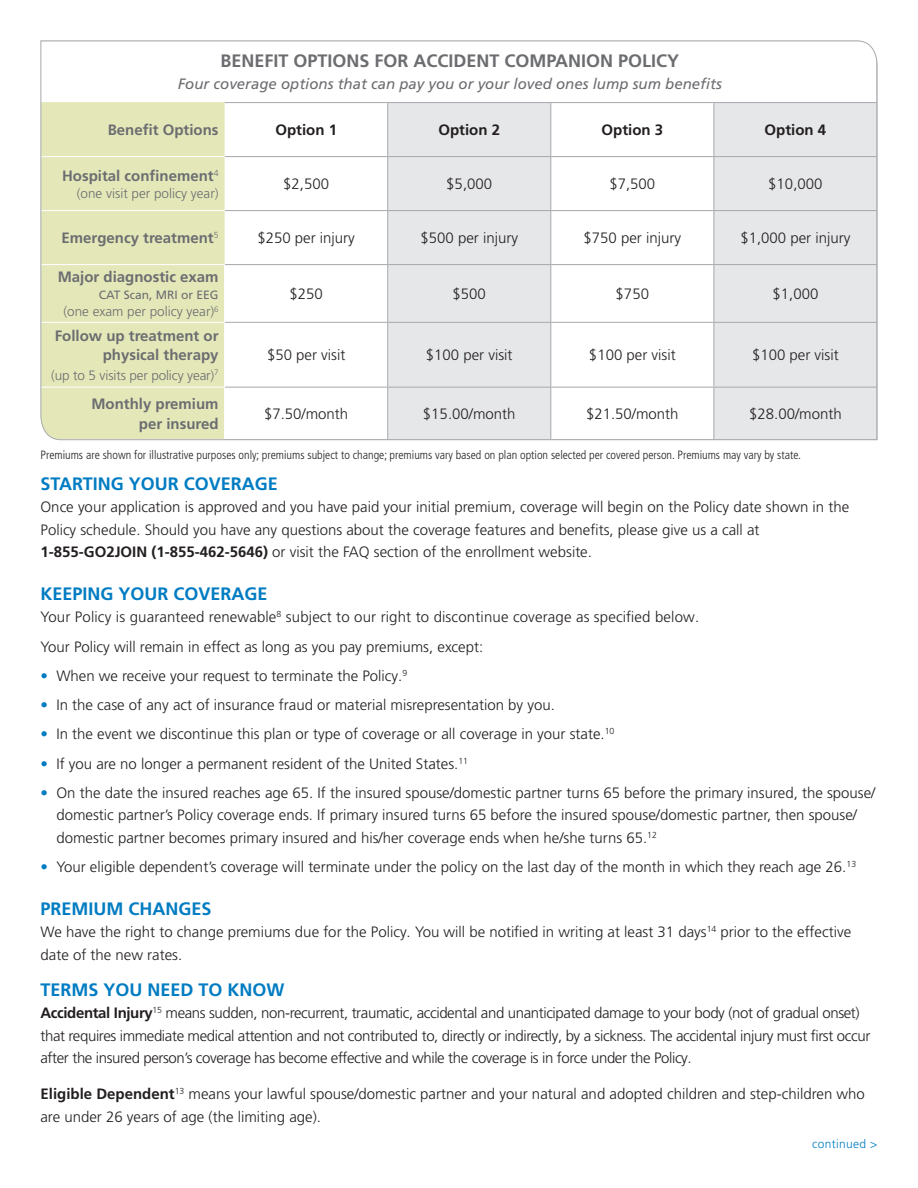
<style>
.page{position:relative;width:918px;height:1188px;background:#fff}
.page>*{position:absolute;margin:0;border:0;box-sizing:border-box;transform-origin:0 0}
.t1{font:700 18px "Frutiger LT Pro";color:#007cc2}
.t2{font:700 18px "Frutiger LT Pro";color:#6c6d70}
.t3{font:300 15px/22.5px "Frutiger LT Pro";color:#231f20}
.t4{font:300 15px/22.5px "Frutiger LT Pro";letter-spacing:-.025em;color:#231f20}
.t5{font:700 15px/19.5px "Frutiger LT Pro";color:#6c6d70;text-align:right}
.t6{font:italic 15px "Frutiger LT Pro";color:#6c6d70}
.t7{font:700 15px "Frutiger LT Pro";color:#231f20}
.t8{font:300 13.5px "Frutiger LT Pro";color:#6c6d70}
.t9{font:300 condensed 12px "Frutiger LT Pro";color:#231f20}
.t10{font:12px "Frutiger LT Pro";color:#6c6d70}
.t11{font:300 12px "Frutiger LT Pro";letter-spacing:.03em;color:#007cc2}
.s1{font-weight:700}
.s2{color:#007cc2}
</style>
<div class="page">
<svg style="left:40px;top:40px;width:838px;height:400px"></svg>
<p class="t2" style="left:220px;top:51px;width:460px">BENEFIT OPTIONS FOR ACCIDENT COMPANION POLICY</p>
<p class="t6" style="left:178px;top:75px;width:546px">Four coverage options that can pay you or your loved ones lump sum benefits</p>
<p class="t5" style="left:108px;top:120px;width:112px">Benefit Options</p>
<p class="t7" style="left:275px;top:121px;width:63px">Option 1</p>
<p class="t7" style="left:438px;top:121px;width:63px">Option 2</p>
<p class="t7" style="left:602px;top:121px;width:63px">Option 3</p>
<p class="t7" style="left:765px;top:121px;width:63px">Option 4</p>
<p class="t5" style="left:62px;top:166px;width:158px">Hospital confinement<sup>4</sup></p>
<p class="t8" style="left:77px;top:185px;width:143px">(one visit per policy year)</p>
<p class="t3" style="left:283px;top:173px;width:47px">$2,500</p>
<p class="t3" style="left:446px;top:173px;width:47px">$5,000</p>
<p class="t3" style="left:609px;top:173px;width:47px">$7,500</p>
<p class="t3" style="left:768px;top:173px;width:56px">$10,000</p>
<p class="t5" style="left:61px;top:228px;width:159px">Emergency treatment<sup>5</sup></p>
<p class="t3" style="left:257px;top:227px;width:99px">$250 per injury</p>
<p class="t3" style="left:420px;top:227px;width:99px">$500 per injury</p>
<p class="t3" style="left:584px;top:227px;width:99px">$750 per injury</p>
<p class="t3" style="left:740px;top:227px;width:112px">$1,000 per injury</p>
<p class="t5" style="left:58px;top:267px;width:162px">Major diagnostic exam</p>
<p class="t10" style="left:99px;top:288px;width:121px">CAT Scan, MRI or EEG</p>
<p class="t8" style="left:64px;top:304px;width:157px">(one exam per policy year)<sup>6</sup></p>
<p class="t3" style="left:289px;top:283px;width:35px">$250</p>
<p class="t3" style="left:453px;top:283px;width:35px">$500</p>
<p class="t3" style="left:616px;top:283px;width:35px">$750</p>
<p class="t3" style="left:772px;top:283px;width:47px">$1,000</p>
<p class="t5" style="left:55px;top:326px;width:165px">Follow up treatment or physical therapy</p>
<p class="t8" style="left:51px;top:367px;width:169px">(up to 5 visits per policy year)<sup>7</sup></p>
<p class="t3" style="left:267px;top:344px;width:80px">$50 per visit</p>
<p class="t3" style="left:426px;top:344px;width:88px">$100 per visit</p>
<p class="t3" style="left:589px;top:344px;width:88px">$100 per visit</p>
<p class="t3" style="left:752px;top:344px;width:88px">$100 per visit</p>
<p class="t5" style="left:91px;top:394px;width:129px">Monthly premium per insured</p>
<p class="t3" style="left:264px;top:403px;width:86px">$7.50/month</p>
<p class="t3" style="left:423px;top:403px;width:94px">$15.00/month</p>
<p class="t3" style="left:586px;top:403px;width:94px">$21.50/month</p>
<p class="t3" style="left:749px;top:403px;width:94px">$28.00/month</p>
<p class="t9" style="left:40px;top:448px;width:762px">Premiums are shown for illustrative purposes only; premiums subject to change; premiums vary based on plan option selected per covered person. Premiums may vary by state.</p>
<p class="t1" style="left:40px;top:473px;width:239px">STARTING YOUR COVERAGE</p>
<p class="t3" style="left:40px;top:496px;width:810px">Once your application is approved and you have paid your initial premium, coverage will begin on the Policy date shown in the<br>Policy schedule. Should you have any questions about the coverage features and benefits, please give us a call at<br><span class="s1">1-855-GO2JOIN (1-855-462-5646)</span> or visit the FAQ section of the enrollment website.</p>
<p class="t1" style="left:40px;top:583px;width:229px">KEEPING YOUR COVERAGE</p>
<p class="t3" style="left:40px;top:606px;width:660px">Your Policy is guaranteed renewable<sup>8</sup> subject to our right to discontinue coverage as specified below.</p>
<p class="t3" style="left:40px;top:635px;width:444px">Your Policy will remain in effect as long as you pay premiums, except:</p>
<p class="t3" style="left:40px;top:664px;width:368px"><span class="s2">•</span> When we receive your request to terminate the Policy.<sup>9</sup></p>
<p class="t3" style="left:40px;top:694px;width:516px"><span class="s2">•</span> In the case of any act of insurance fraud or material misrepresentation by you.</p>
<p class="t3" style="left:40px;top:723px;width:575px"><span class="s2">•</span> In the event we discontinue this plan or type of coverage or all coverage in your state.<sup>10</sup></p>
<p class="t3" style="left:40px;top:752px;width:429px"><span class="s2">•</span> If you are no longer a permanent resident of the United States.<sup>11</sup></p>
<p class="t3" style="left:56px;top:781px;width:821px;text-indent:-16px"><span class="s2">•</span> On the date the insured reaches age 65. If the insured spouse/domestic partner turns 65 before the primary insured, the spouse/ domestic partner’s Policy coverage ends. If primary insured turns 65 before the insured spouse/domestic partner, then spouse/ domestic partner becomes primary insured and his/her coverage ends when he/she turns 65.<sup>12</sup></p>
<p class="t3" style="left:40px;top:856px;width:817px"><span class="s2">•</span> Your eligible dependent’s coverage will terminate under the policy on the last day of the month in which they reach age 26.<sup>13</sup></p>
<p class="t1" style="left:40px;top:898px;width:173px">PREMIUM CHANGES</p>
<p class="t3" style="left:40px;top:921px;width:812px">We have the right to change premiums due for the Policy. You will be notified in writing at least 31 days<sup>14</sup> prior to the effective date of the new rates.</p>
<p class="t1" style="left:40px;top:979px;width:246px">TERMS YOU NEED TO KNOW</p>
<p class="t4" style="left:40px;top:1002px;width:831px"><span class="s1">Accidental Injury</span><sup>15</sup> means sudden, non-recurrent, traumatic, accidental and unanticipated damage to your body (not of gradual onset) that requires immediate medical attention and not contributed to, directly or indirectly, by a sickness. The accidental injury must first occur after the insured person’s coverage has become effective and while the coverage is in force under the Policy.</p>
<p class="t3" style="left:40px;top:1083px;width:826px"><span class="s1">Eligible Dependent</span><sup>13</sup> means your lawful spouse/domestic partner and your natural and adopted children and step-children who are under 26 years of age (the limiting age).</p>
<p class="t11" style="left:812px;top:1136px;width:67px">continued &gt;</p>
</div>
